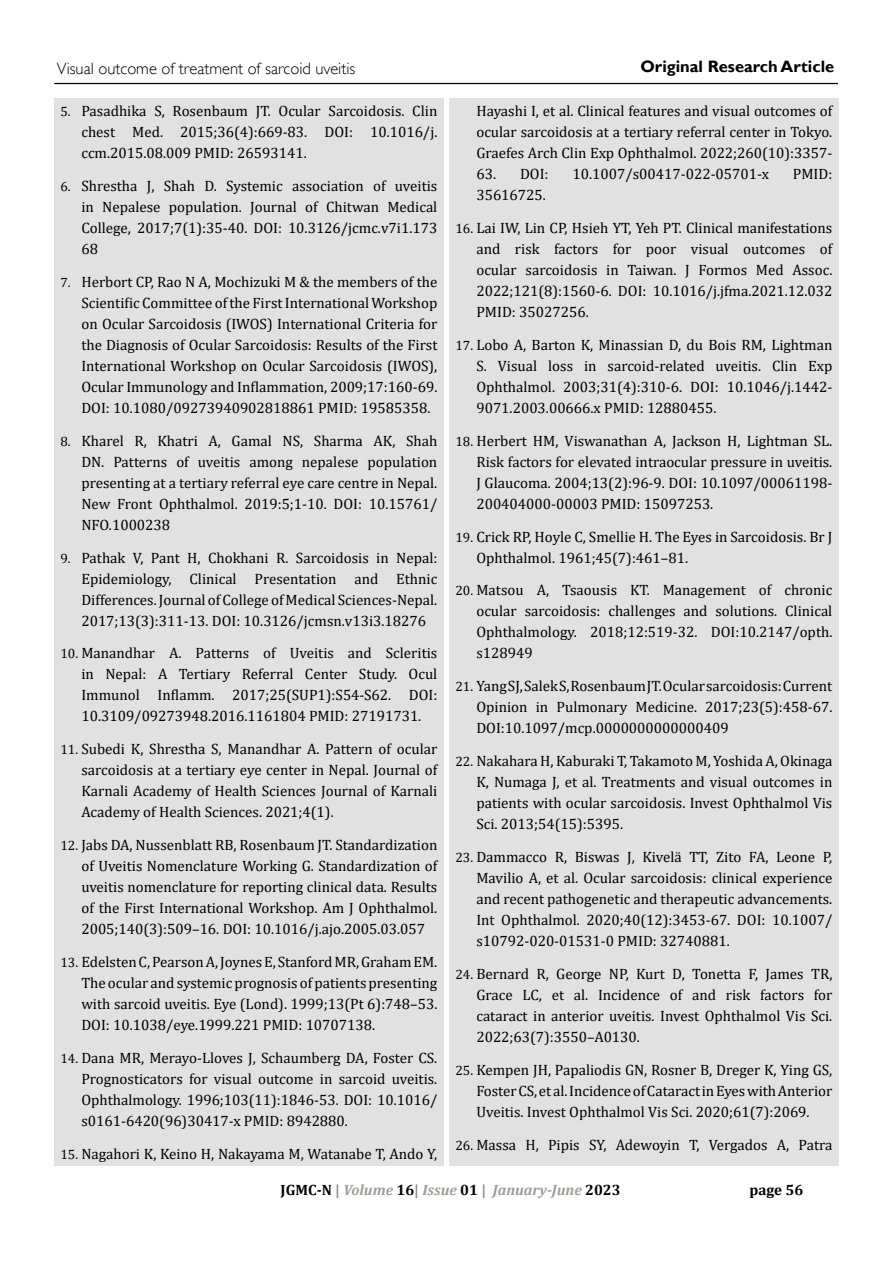
<style>
.page{position:relative;width:893px;height:1263px;background:#fff}
.page>*{position:absolute;margin:0;border:0;box-sizing:border-box;transform-origin:0 0}
.t1{font:300 16.5px "Gill Sans";color:#000}
.t2{font:700 16.5px "Gill Sans";color:#000}
.t3{font:15px/21px "Cambria";color:#000;text-align:justify}
.t4{font:italic 700 15px "Cambria";color:#9d9d9c}
.t5{font:700 15px "Cambria";color:#000}
.s1{font-size:13.5px}
.s2{font-style:normal;color:#000}
.s3{font-style:normal;color:#878787}
</style>
<div class="page">
<hr style="left:54px;top:83px;width:784px;height:1px;background:#000">
<div style="left:449px;top:98px;width:390px;height:1067px;background:#e1e1e1"></div>
<div style="left:54px;top:98px;width:389px;height:1067px;background:#e1e1e1"></div>
<p class="t1" style="left:57px;top:58px;width:300px">Visual outcome of treatment of sarcoid uveitis</p>
<p class="t2" style="left:640px;top:56px;width:195px">Original Research Article</p>
<p class="t3" style="left:81px;top:100px;width:357px;text-indent:-21px"><span class="s1">5.</span> Pasadhika S, Rosenbaum JT. Ocular Sarcoidosis. Clin chest Med. 2015;36(4):669-83. DOI: 10.1016/j. ccm.2015.08.009 PMID: 26593141.</p>
<p class="t3" style="left:81px;top:175px;width:358px;text-indent:-21px"><span class="s1">6.</span> Shrestha J, Shah D. Systemic association of uveitis in Nepalese population. Journal of Chitwan Medical College, 2017;7(1):35-40. DOI: 10.3126/jcmc.v7i1.173<br>68</p>
<p class="t3" style="left:81px;top:271px;width:358px;text-indent:-21px"><span class="s1">7.</span> Herbort CP, Rao N A, Mochizuki M &amp; the members of the Scientific Committee of the First International Workshop on Ocular Sarcoidosis (IWOS) International Criteria for the Diagnosis of Ocular Sarcoidosis: Results of the First International Workshop on Ocular Sarcoidosis (IWOS), Ocular Immunology and Inflammation, 2009;17:160-69.<br>DOI: 10.1080/09273940902818861 PMID: 19585358.</p>
<p class="t3" style="left:81px;top:430px;width:357px;text-indent:-21px"><span class="s1">8.</span> Kharel R, Khatri A, Gamal NS, Sharma AK, Shah DN. Patterns of uveitis among nepalese population presenting at a tertiary referral eye care centre in Nepal.<br>New Front Ophthalmol. 2019:5;1-10. DOI: 10.15761/ NFO.1000238</p>
<p class="t3" style="left:81px;top:547px;width:357px;text-indent:-21px"><span class="s1">9.</span> Pathak V, Pant H, Chokhani R. Sarcoidosis in Nepal:<br>Epidemiology, Clinical Presentation and Ethnic Differences. Journal of College of Medical Sciences-Nepal.<br>2017;13(3):311-13. DOI: 10.3126/jcmsn.v13i3.18276</p>
<p class="t3" style="left:81px;top:643px;width:357px;text-indent:-21px"><span class="s1">10.</span> Manandhar A. Patterns of Uveitis and Scleritis in Nepal: A Tertiary Referral Center Study. Ocul Immunol Inflamm. 2017;25(SUP1):S54-S62. DOI:<br>10.3109/09273948.2016.1161804 PMID: 27191731.</p>
<p class="t3" style="left:81px;top:739px;width:357px;text-indent:-21px"><span class="s1">11.</span> Subedi K, Shrestha S, Manandhar A. Pattern of ocular sarcoidosis at a tertiary eye center in Nepal. Journal of Karnali Academy of Health Sciences Journal of Karnali Academy of Health Sciences. 2021;4(1).</p>
<p class="t3" style="left:81px;top:835px;width:357px;text-indent:-21px"><span class="s1">12.</span> Jabs DA, Nussenblatt RB, Rosenbaum JT. Standardization of Uveitis Nomenclature Working G. Standardization of uveitis nomenclature for reporting clinical data. Results of the First International Workshop. Am J Ophthalmol.<br>2005;140(3):509–16. DOI: 10.1016/j.ajo.2005.03.057</p>
<p class="t3" style="left:81px;top:951px;width:358px;text-indent:-21px"><span class="s1">13.</span> Edelsten C, Pearson A, Joynes E, Stanford MR, Graham EM.<br>The ocular and systemic prognosis of patients presenting with sarcoid uveitis. Eye (Lond). 1999;13(Pt 6):748–53.<br>DOI: 10.1038/eye.1999.221 PMID: 10707138.</p>
<p class="t3" style="left:81px;top:1047px;width:357px;text-indent:-21px"><span class="s1">14.</span> Dana MR, Merayo-Lloves J, Schaumberg DA, Foster CS.<br>Prognosticators for visual outcome in sarcoid uveitis.<br>Ophthalmology. 1996;103(11):1846-53. DOI: 10.1016/ s0161-6420(96)30417-x PMID: 8942880.</p>
<p class="t3" style="left:60px;top:1143px;width:378px"><span class="s1">15.</span> Nagahori K, Keino H, Nakayama M, Watanabe T, Ando Y,</p>
<p class="t3" style="left:476px;top:100px;width:358px">Hayashi I, et al. Clinical features and visual outcomes of ocular sarcoidosis at a tertiary referral center in Tokyo.<br>Graefes Arch Clin Exp Ophthalmol. 2022;260(10):3357-</p>
<p class="t3" style="left:476px;top:163px;width:74px">63. DOI:</p>
<p class="t3" style="left:572px;top:163px;width:198px">10.1007/s00417-022-05701-x</p>
<p class="t3" style="left:793px;top:163px;width:41px">PMID:</p>
<p class="t3" style="left:476px;top:184px;width:71px">35616725.</p>
<p class="t3" style="left:476px;top:217px;width:358px;text-indent:-21px"><span class="s1">16.</span> Lai IW, Lin CP, Hsieh YT, Yeh PT. Clinical manifestations and risk factors for poor visual outcomes of ocular sarcoidosis in Taiwan. J Formos Med Assoc.<br>2022;121(8):1560-6. DOI: 10.1016/j.jfma.2021.12.032<br>PMID: 35027256.</p>
<p class="t3" style="left:476px;top:334px;width:358px;text-indent:-21px"><span class="s1">17.</span> Lobo A, Barton K, Minassian D, du Bois RM, Lightman S. Visual loss in sarcoid-related uveitis. Clin Exp Ophthalmol. 2003;31(4):310-6. DOI: 10.1046/j.1442- 9071.2003.00666.x PMID: 12880455.</p>
<p class="t3" style="left:476px;top:430px;width:358px;text-indent:-21px"><span class="s1">18.</span> Herbert HM, Viswanathan A, Jackson H, Lightman SL.<br>Risk factors for elevated intraocular pressure in uveitis.<br>J Glaucoma. 2004;13(2):96-9. DOI: 10.1097/00061198- 200404000-00003 PMID: 15097253.</p>
<p class="t3" style="left:476px;top:526px;width:357px;text-indent:-21px"><span class="s1">19.</span> Crick RP, Hoyle C, Smellie H. The Eyes in Sarcoidosis. Br J<br>Ophthalmol. 1961;45(7):461–81.</p>
<p class="t3" style="left:476px;top:580px;width:357px;text-indent:-21px"><span class="s1">20.</span> Matsou A, Tsaousis KT. Management of chronic ocular sarcoidosis: challenges and solutions. Clinical Ophthalmology. 2018;12:519-32. DOI:10.2147/opth. s128949</p>
<p class="t3" style="left:476px;top:676px;width:358px;text-indent:-21px"><span class="s1">21.</span> Yang SJ, Salek S, Rosenbaum JT. Ocular sarcoidosis: Current Opinion in Pulmonary Medicine. 2017;23(5):458-67.<br>DOI:10.1097/mcp.0000000000000409</p>
<p class="t3" style="left:476px;top:751px;width:357px;text-indent:-21px"><span class="s1">22.</span> Nakahara H, Kaburaki T, Takamoto M, Yoshida A, Okinaga K, Numaga J, et al. Treatments and visual outcomes in patients with ocular sarcoidosis. Invest Ophthalmol Vis Sci. 2013;54(15):5395.</p>
<p class="t3" style="left:476px;top:846px;width:357px;text-indent:-21px"><span class="s1">23.</span> Dammacco R, Biswas J, Kivelä TT, Zito FA, Leone P, Mavilio A, et al. Ocular sarcoidosis: clinical experience and recent pathogenetic and therapeutic advancements.<br>Int Ophthalmol. 2020;40(12):3453-67. DOI: 10.1007/ s10792-020-01531-0 PMID: 32740881.</p>
<p class="t3" style="left:476px;top:963px;width:357px;text-indent:-21px"><span class="s1">24.</span> Bernard R, George NP, Kurt D, Tonetta F, James TR, Grace LC, et al. Incidence of and risk factors for cataract in anterior uveitis. Invest Ophthalmol Vis Sci.<br>2022;63(7):3550–A0130.</p>
<p class="t3" style="left:476px;top:1059px;width:357px;text-indent:-21px"><span class="s1">25.</span> Kempen JH, Papaliodis GN, Rosner B, Dreger K, Ying GS, Foster CS, et al. Incidence of Cataract in Eyes with Anterior Uveitis. Invest Ophthalmol Vis Sci. 2020;61(7):2069.</p>
<p class="t3" style="left:455px;top:1134px;width:378px"><span class="s1">26.</span> Massa H, Pipis SY, Adewoyin T, Vergados A, Patra</p>
<p class="t4" style="left:281px;top:1181px;width:342px"><span class="s2">JGMC-N</span> <span class="s3">|</span> Volume <span class="s2">16</span><span class="s3">|</span> Issue <span class="s2">01</span> <span class="s3">|</span> January-June <span class="s2">2023</span></p>
<p class="t5" style="left:749px;top:1180px;width:55px">page 56</p>
</div>
